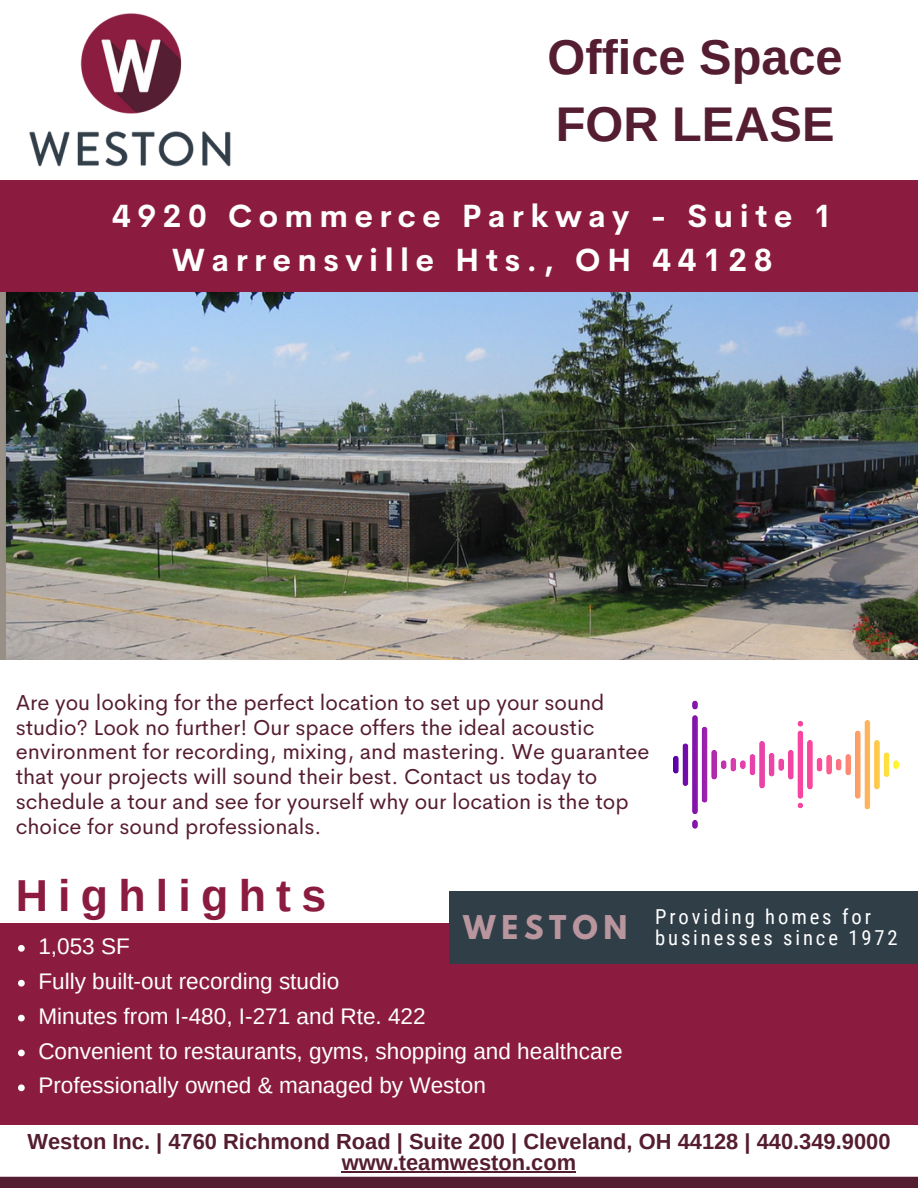
<style>
.page{position:relative;width:918px;height:1188px;background:#fff}
.page>*{position:absolute;margin:0;border:0;box-sizing:border-box;transform-origin:0 0}
.t1{font:700 48.75px "Arimo";color:#551d31}
.t2{font:700 44.7px "Arimo";letter-spacing:.23em;color:#8b1c40}
.t3{font:700 31.5px "Cerebri Sans";letter-spacing:.205em;color:#fff}
.t4{font:700 28.95px "League Spartan";letter-spacing:.2em;color:#b9969e}
.t5{font:22.5px "Arimo";color:#fff}
.t6{font:700 21.9px "Arimo";color:#551d31}
.t7{font:21.75px/24.8px "Cerebri Sans";color:#551d31}
.t8{font:20.55px/21.1px "Roboto Condensed";letter-spacing:.14em;color:#fff}
</style>
<div class="page">
<img style="left:29px;top:13px;width:202px;height:154px">
<div style="left:0;top:923px;width:918px;height:202px;background:#8b1c40"></div>
<div style="left:0;top:1177px;width:918px;height:11px;background:#551d31"></div>
<svg style="left:18px;top:945px;width:7px;height:7px"></svg>
<svg style="left:18px;top:980px;width:7px;height:7px"></svg>
<svg style="left:18px;top:1015px;width:7px;height:6px"></svg>
<svg style="left:18px;top:1050px;width:7px;height:6px"></svg>
<svg style="left:18px;top:1084px;width:7px;height:7px"></svg>
<img style="left:0;top:291px;width:918px;height:369px">
<div style="left:0;top:180px;width:918px;height:111px;background:#8b1c40"></div>
<div style="left:450px;top:892px;width:468px;height:72px;background:#303e48"></div>
<svg style="left:683px;top:701px;width:216px;height:128px"></svg>
<hr style="left:342px;top:1171px;width:234px;height:2px;background:#551d31">
<p class="t1" style="left:548px;top:30px;width:297px">Office Space</p>
<p class="t1" style="left:556px;top:97px;width:280px">FOR LEASE</p>
<p class="t3" style="left:112px;top:196px;width:722px">4920 Commerce Parkway - Suite 1</p>
<p class="t3" style="left:172px;top:240px;width:602px">Warrensville Hts., OH 44128</p>
<p class="t7" style="left:16px;top:690px;width:635px">Are you looking for the perfect location to set up your sound studio? Look no further! Our space offers the ideal acoustic environment for recording, mixing, and mastering. We guarantee that your projects will sound their best. Contact us today to schedule a tour and see for yourself why our location is the top choice for sound professionals.</p>
<p class="t2" style="left:16px;top:870px;width:312px">Highlights</p>
<p class="t4" style="left:463px;top:913px;width:166px">WESTON</p>
<p class="t8" style="left:655px;top:906px;width:244px">Providing homes for businesses since 1972</p>
<p class="t5" style="left:38px;top:934px;width:93px">1,053 SF</p>
<p class="t5" style="left:38px;top:968px;width:302px">Fully built-out recording studio</p>
<p class="t5" style="left:38px;top:1003px;width:389px">Minutes from I-480, I-271 and Rte. 422</p>
<p class="t5" style="left:38px;top:1038px;width:586px">Convenient to restaurants, gyms, shopping and healthcare</p>
<p class="t5" style="left:38px;top:1073px;width:449px">Professionally owned &amp; managed by Weston</p>
<p class="t6" style="left:27px;top:1129px;width:865px">Weston Inc. | 4760 Richmond Road | Suite 200 | Cleveland, OH 44128 | 440.349.9000</p>
<p class="t6" style="left:342px;top:1150px;width:236px">www.teamweston.com</p>
</div>
